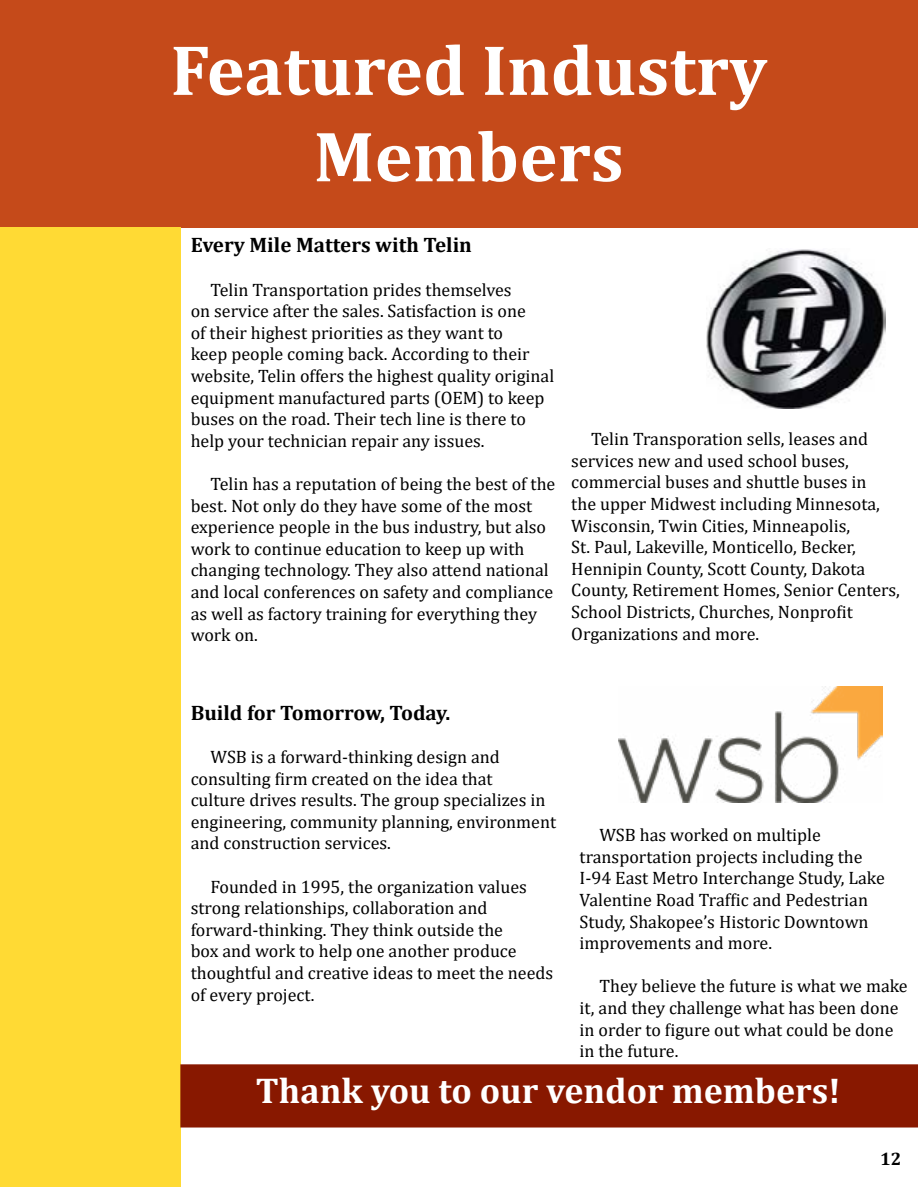
<style>
.page{position:relative;width:918px;height:1188px;background:#fff}
.page>*{position:absolute;margin:0;border:0;box-sizing:border-box;transform-origin:0 0}
.t1{font:700 72px/86.4px "Cambria";color:#fff;text-align:center}
.t2{font:700 36px "Cambria";color:#fff}
.t3{font:700 21px "Cambria";color:#000}
.t4{font:18px/21.6px "Cambria";color:#000}
.t5{font:700 18px "Cambria";color:#000}
</style>
<div class="page">
<div style="left:1px;top:0;width:917px;height:227px;background:#c54a1a"></div>
<div style="left:0;top:227px;width:180px;height:959px;background:#ffda34"></div>
<div style="left:181px;top:1065px;width:736px;height:62px;background:#881800"></div>
<div style="left:180px;top:1064px;width:738px;height:64px;border:2px solid #881800"></div>
<img style="left:618px;top:686px;width:265px;height:116px">
<img style="left:707px;top:249px;width:179px;height:160px">
<h1 class="t1" style="left:170px;top:25px;width:598px">Featured Industry<br>Members</h1>
<p class="t3" style="left:191px;top:230px;width:283px">Every Mile Matters with Telin</p>
<p class="t4" style="left:191px;top:279px;width:365px;text-indent:20px">Telin Transportation prides themselves<br>on service after the sales. Satisfaction is one<br>of their highest priorities as they want to<br>keep people coming back. According to their website, Telin offers the highest quality original equipment manufactured parts (OEM) to keep buses on the road. Their tech line is there to help your technician repair any issues.</p>
<p class="t4" style="left:191px;top:473px;width:366px;text-indent:20px">Telin has a reputation of being the best of the best. Not only do they have some of the most experience people in the bus industry, but also work to continue education to keep up with changing technology. They also attend national and local conferences on safety and compliance as well as factory training for everything they work on.</p>
<p class="t4" style="left:571px;top:428px;width:330px;text-indent:20px">Telin Transporation sells, leases and services new and used school buses, commercial buses and shuttle buses in<br>the upper Midwest including Minnesota, Wisconsin, Twin Cities, Minneapolis,<br>St. Paul, Lakeville, Monticello, Becker, Hennipin County, Scott County, Dakota County, Retirement Homes, Senior Centers, School Districts, Churches, Nonprofit Organizations and more.</p>
<p class="t3" style="left:191px;top:698px;width:261px">Build for Tomorrow, Today.</p>
<p class="t4" style="left:191px;top:746px;width:367px;text-indent:20px">WSB is a forward-thinking design and consulting firm created on the idea that<br>culture drives results. The group specializes in engineering, community planning, environment and construction services.</p>
<p class="t4" style="left:191px;top:876px;width:364px;text-indent:20px">Founded in 1995, the organization values strong relationships, collaboration and forward-thinking. They think outside the<br>box and work to help one another produce thoughtful and creative ideas to meet the needs of every project.</p>
<p class="t4" style="left:580px;top:824px;width:307px;text-indent:20px">WSB has worked on multiple transportation projects including the I-94 East Metro Interchange Study, Lake Valentine Road Traffic and Pedestrian Study, Shakopee’s Historic Downtown improvements and more.</p>
<p class="t4" style="left:580px;top:975px;width:330px;text-indent:20px">They believe the future is what we make it, and they challenge what has been done in order to figure out what could be done in the future.</p>
<h2 class="t2" style="left:256px;top:1065px;width:586px">Thank you to our vendor members!</h2>
<p class="t5" style="left:880px;top:1146px;width:23px">12</p>
</div>
